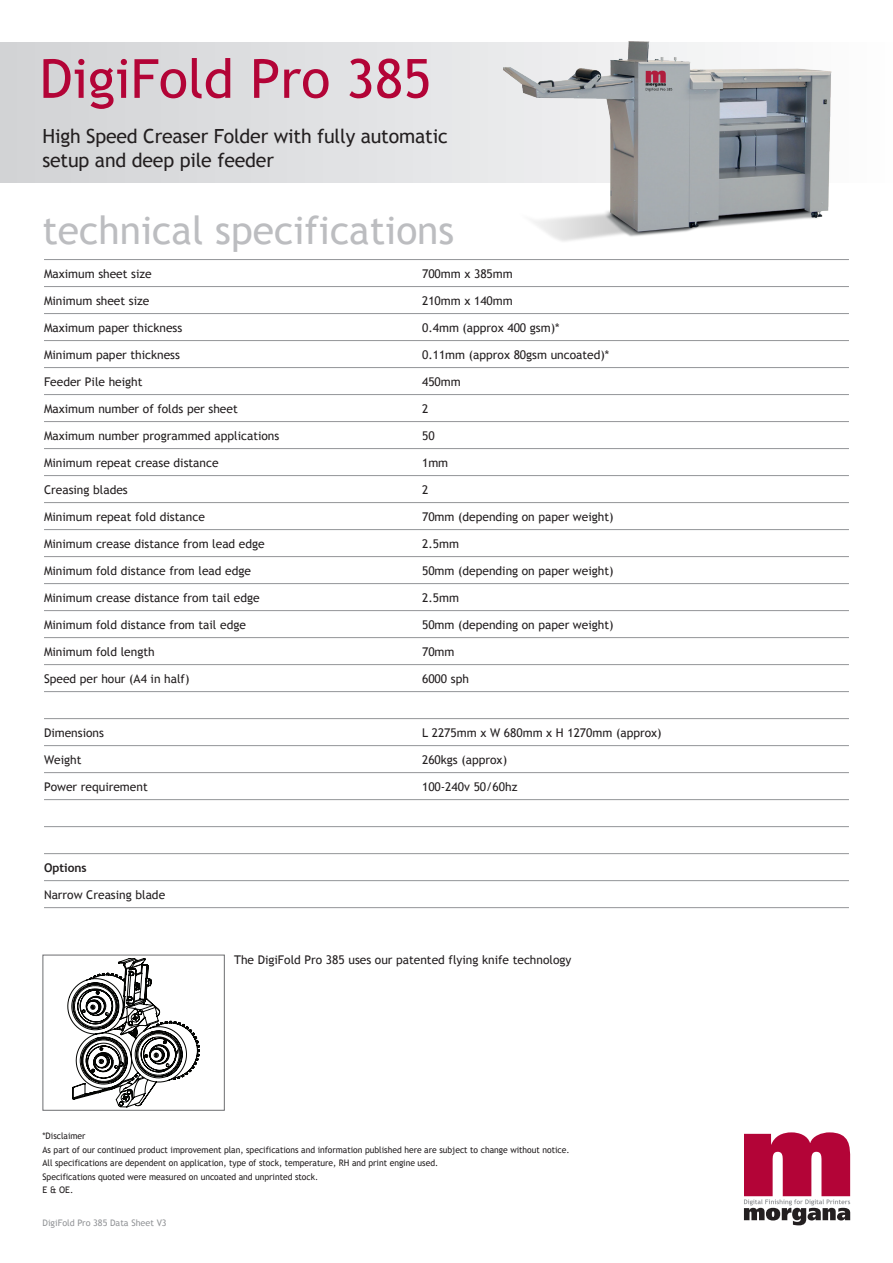
<style>
.page{position:relative;width:893px;height:1263px;background:#fff}
.page>*{position:absolute;margin:0;border:0;box-sizing:border-box;transform-origin:0 0}
.t1{font:54px "Trebuchet MS";color:#b30437}
.t2{font:39px "Trebuchet MS";color:#bcbdc0}
.t3{font:19.5px/24px "Trebuchet MS";letter-spacing:-.01em;color:#231f20}
.t4{font:12px "Trebuchet MS";color:#231f20}
.t5{font:700 12px "Trebuchet MS";color:#231f20}
.t6{font:9px/13.5px "Trebuchet MS";color:#231f20;scale:.95 1}
.t7{font:9px "Trebuchet MS";color:#939598}
</style>
<div class="page">
<div style="left:0;top:43px;width:893px;height:140px;background:#dddee0"></div>
<svg style="left:744px;top:1132px;width:106px;height:93px"></svg>
<hr style="left:44px;top:259px;width:805px;height:1px;background:#939598">
<hr style="left:44px;top:286px;width:805px;height:1px;background:#939598">
<hr style="left:44px;top:313px;width:805px;height:1px;background:#939598">
<hr style="left:44px;top:340px;width:805px;height:1px;background:#939598">
<hr style="left:44px;top:367px;width:805px;height:1px;background:#939598">
<hr style="left:44px;top:394px;width:805px;height:1px;background:#939598">
<hr style="left:44px;top:421px;width:805px;height:1px;background:#939598">
<hr style="left:44px;top:448px;width:805px;height:1px;background:#939598">
<hr style="left:44px;top:475px;width:805px;height:1px;background:#939598">
<hr style="left:44px;top:502px;width:805px;height:1px;background:#939598">
<hr style="left:44px;top:529px;width:805px;height:1px;background:#939598">
<hr style="left:44px;top:556px;width:805px;height:1px;background:#939598">
<hr style="left:44px;top:583px;width:805px;height:1px;background:#939598">
<hr style="left:44px;top:610px;width:805px;height:1px;background:#939598">
<hr style="left:44px;top:637px;width:805px;height:1px;background:#939598">
<hr style="left:44px;top:664px;width:805px;height:1px;background:#939598">
<hr style="left:44px;top:691px;width:805px;height:1px;background:#939598">
<hr style="left:44px;top:718px;width:805px;height:1px;background:#939598">
<hr style="left:44px;top:745px;width:805px;height:1px;background:#939598">
<hr style="left:44px;top:772px;width:805px;height:1px;background:#939598">
<hr style="left:44px;top:799px;width:805px;height:1px;background:#939598">
<hr style="left:44px;top:826px;width:805px;height:1px;background:#939598">
<hr style="left:44px;top:853px;width:805px;height:1px;background:#939598">
<hr style="left:44px;top:880px;width:805px;height:1px;background:#939598">
<hr style="left:44px;top:907px;width:805px;height:1px;background:#939598">
<svg style="left:68px;top:958px;width:132px;height:149px"></svg>
<div style="left:43px;top:955px;width:182px;height:156px;border:1px solid #6c6d70"></div>
<img style="left:503px;top:41px;width:390px;height:200px">
<h1 class="t1" style="left:40px;top:47px;width:393px">DigiFold Pro 385</h1>
<h3 class="t3" style="left:43px;top:124px;width:407px">High Speed Creaser Folder with fully automatic setup and deep pile feeder</h3>
<h2 class="t2" style="left:43px;top:207px;width:413px">technical specifications</h2>
<p class="t4" style="left:44px;top:267px;width:109px">Maximum sheet size</p>
<p class="t4" style="left:422px;top:267px;width:92px">700mm x 385mm</p>
<p class="t4" style="left:44px;top:294px;width:107px">Minimum sheet size</p>
<p class="t4" style="left:422px;top:294px;width:92px">210mm x 140mm</p>
<p class="t4" style="left:44px;top:321px;width:140px">Maximum paper thickness</p>
<p class="t4" style="left:422px;top:321px;width:139px">0.4mm (approx 400 gsm)*</p>
<p class="t4" style="left:44px;top:348px;width:137px">Minimum paper thickness</p>
<p class="t4" style="left:422px;top:348px;width:189px">0.11mm (approx 80gsm uncoated)*</p>
<p class="t4" style="left:44px;top:375px;width:100px">Feeder Pile height</p>
<p class="t4" style="left:422px;top:375px;width:40px">450mm</p>
<p class="t4" style="left:44px;top:402px;width:195px">Maximum number of folds per sheet</p>
<p class="t4" style="left:422px;top:402px;width:8px">2</p>
<p class="t4" style="left:44px;top:429px;width:237px">Maximum number programmed applications</p>
<p class="t4" style="left:422px;top:429px;width:14px">50</p>
<p class="t4" style="left:44px;top:456px;width:176px">Minimum repeat crease distance</p>
<p class="t4" style="left:422px;top:456px;width:28px">1mm</p>
<p class="t4" style="left:44px;top:483px;width:85px">Creasing blades</p>
<p class="t4" style="left:422px;top:483px;width:8px">2</p>
<p class="t4" style="left:44px;top:510px;width:162px">Minimum repeat fold distance</p>
<p class="t4" style="left:422px;top:510px;width:193px">70mm (depending on paper weight)</p>
<p class="t4" style="left:44px;top:537px;width:222px">Minimum crease distance from lead edge</p>
<p class="t4" style="left:422px;top:537px;width:38px">2.5mm</p>
<p class="t4" style="left:44px;top:564px;width:208px">Minimum fold distance from lead edge</p>
<p class="t4" style="left:422px;top:564px;width:193px">50mm (depending on paper weight)</p>
<p class="t4" style="left:44px;top:591px;width:217px">Minimum crease distance from tail edge</p>
<p class="t4" style="left:422px;top:591px;width:38px">2.5mm</p>
<p class="t4" style="left:44px;top:618px;width:203px">Minimum fold distance from tail edge</p>
<p class="t4" style="left:422px;top:618px;width:193px">50mm (depending on paper weight)</p>
<p class="t4" style="left:44px;top:645px;width:112px">Minimum fold length</p>
<p class="t4" style="left:422px;top:645px;width:34px">70mm</p>
<p class="t4" style="left:44px;top:672px;width:147px">Speed per hour (A4 in half)</p>
<p class="t4" style="left:422px;top:672px;width:48px">6000 sph</p>
<p class="t4" style="left:44px;top:726px;width:61px">Dimensions</p>
<p class="t4" style="left:422px;top:726px;width:241px">L 2275mm x W 680mm x H 1270mm (approx)</p>
<p class="t4" style="left:44px;top:753px;width:39px">Weight</p>
<p class="t4" style="left:422px;top:753px;width:87px">260kgs (approx)</p>
<p class="t4" style="left:44px;top:780px;width:105px">Power requirement</p>
<p class="t4" style="left:422px;top:780px;width:97px">100-240v 50/60hz</p>
<p class="t5" style="left:44px;top:860px;width:44px">Options</p>
<p class="t4" style="left:44px;top:888px;width:123px">Narrow Creasing blade</p>
<p class="t4" style="left:234px;top:952px;width:339px">The DigiFold Pro 385 uses our patented flying knife technology</p>
<p class="t6" style="left:43px;top:1129px;width:556px">*Disclaimer<br>As part of our continued product improvement plan, specifications and information published here are subject to change without notice.<br>All specifications are dependent on application, type of stock, temperature, RH and print engine used.<br>Specifications quoted were measured on uncoated and unprinted stock.<br>E &amp; OE.</p>
<p class="t7" style="left:43px;top:1217px;width:126px">DigiFold Pro 385 Data Sheet V3</p>
</div>
